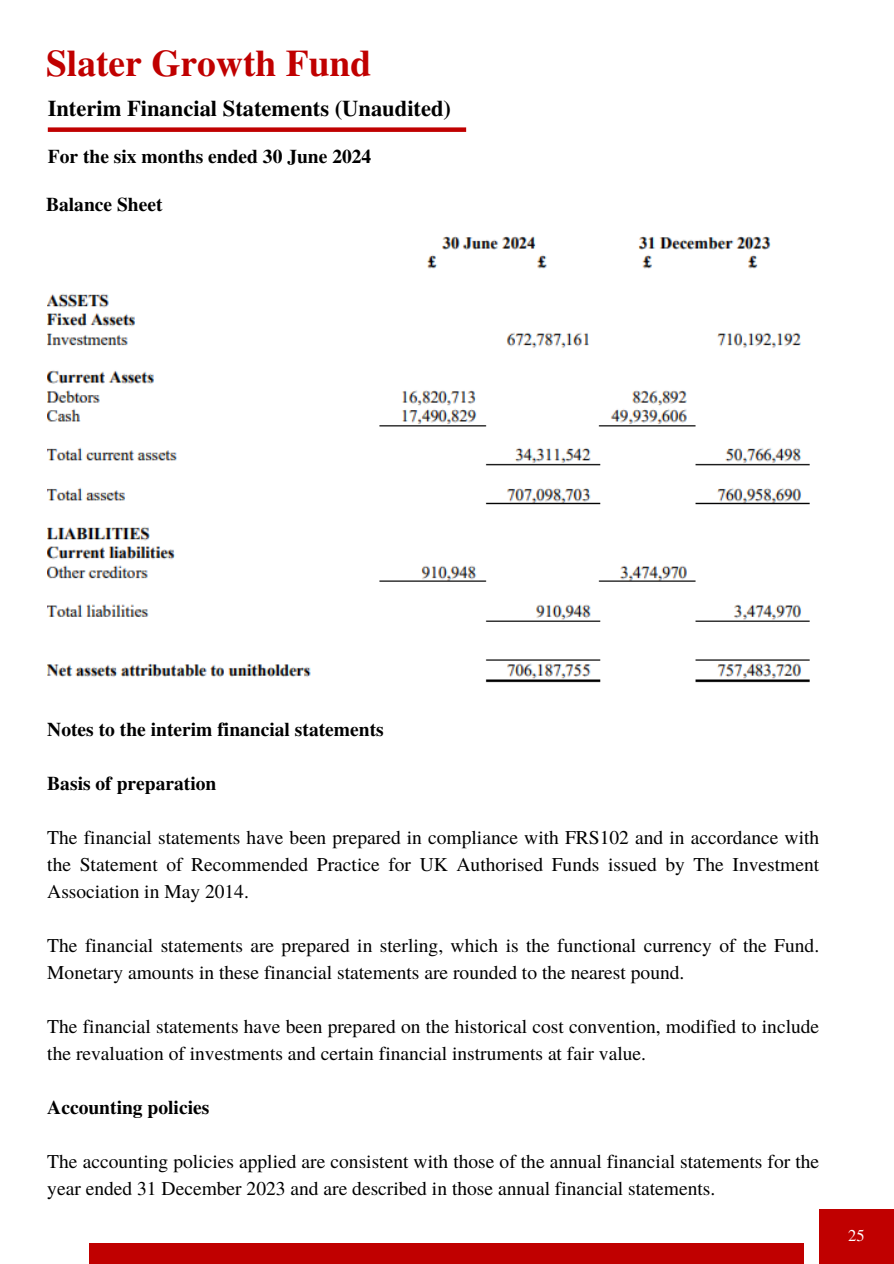
<style>
.page{position:relative;width:894px;height:1264px;background:#fff}
.page>*{position:absolute;margin:0;border:0;box-sizing:border-box;transform-origin:0 0}
.t1{font:700 37.5px "Te X Gyre Termes";color:#c00000}
.t2{font:700 22.5px "Te X Gyre Termes";color:#000}
.t3{font:19.5px/27px "Te X Gyre Termes";color:#000}
.t4{font:700 19.5px "Te X Gyre Termes";color:#000}
.t5{font:16.5px "Te X Gyre Termes";color:#fff}
</style>
<div class="page">
<div style="left:89px;top:1243px;width:715px;height:20px;background:#c00000"></div>
<div style="left:819px;top:1209px;width:74px;height:54px;background:#c00000"></div>
<img style="left:48px;top:236px;width:762px;height:447px">
<div style="left:48px;top:127px;width:418px;height:5px;background:#c00000"></div>
<p class="t1" style="left:46px;top:34px;width:326px">Slater Growth Fund</p>
<h3 class="t2" style="left:48px;top:91px;width:405px">Interim Financial Statements (Unaudited)</h3>
<p class="t4" style="left:48px;top:141px;width:325px">For the six months ended 30 June 2024</p>
<h3 class="t4" style="left:46px;top:189px;width:118px">Balance Sheet</h3>
<h3 class="t4" style="left:47px;top:713px;width:338px">Notes to the interim financial statements</h3>
<p class="t4" style="left:47px;top:767px;width:170px">Basis of preparation</p>
<h3 class="t3" style="left:47px;top:822px;width:773px;text-align:justify">The financial statements have been prepared in compliance with FRS102 and in accordance with the Statement of Recommended Practice for UK Authorised Funds issued by The Investment Association in May 2014.</h3>
<h3 class="t3" style="left:47px;top:930px;width:773px">The financial statements are prepared in sterling, which is the functional currency of the Fund.<br>Monetary amounts in these financial statements are rounded to the nearest pound.</h3>
<p class="t3" style="left:47px;top:1011px;width:773px">The financial statements have been prepared on the historical cost convention, modified to include the revaluation of investments and certain financial instruments at fair value.</p>
<p class="t4" style="left:47px;top:1091px;width:163px">Accounting policies</p>
<p class="t3" style="left:47px;top:1146px;width:773px">The accounting policies applied are consistent with those of the annual financial statements for the year ended 31 December 2023 and are described in those annual financial statements.</p>
<h1 class="t5" style="left:847px;top:1223px;width:18px">25</h1>
</div>
